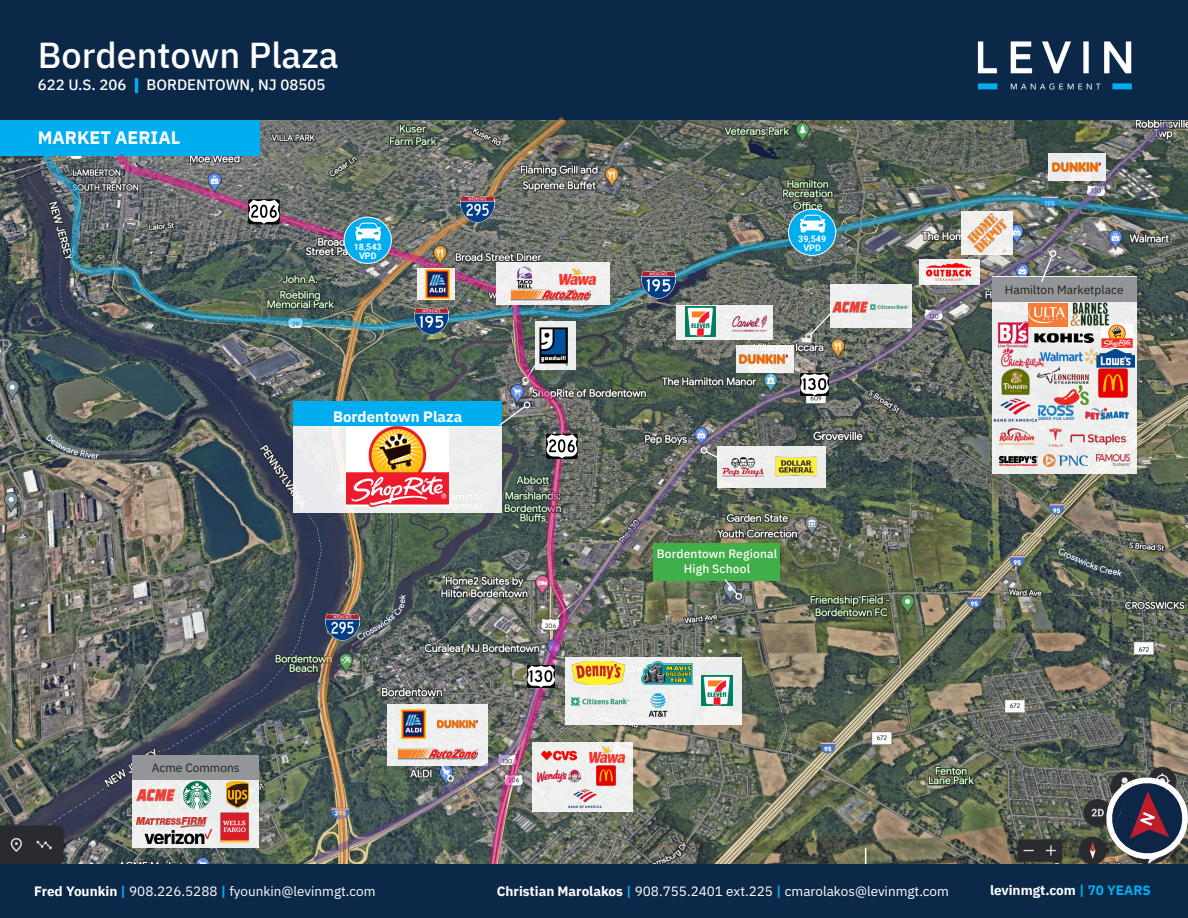
<style>
.page{position:relative;width:1188px;height:918px;background:#fff}
.page>*{position:absolute;margin:0;border:0;box-sizing:border-box;transform-origin:0 0}
.t1{font:500 36px "IBM Plex Sans";color:#fff}
.t2{font:700 18px "IBM Plex Sans";color:#fff}
.t3{font:500 15px "IBM Plex Sans";color:#fff}
.t4{font:700 15px "IBM Plex Sans";color:#fff}
.t5{font:13.5px "IBM Plex Sans";color:#fff}
.t6{font:700 13.5px "IBM Plex Sans";color:#fff}
.t7{font:12px "IBM Plex Sans";color:#231f20}
.t8{font:500 12px/14.4px "IBM Plex Sans";letter-spacing:.01em;color:#fff;text-align:center}
.t9{font:700 9px "Roboto";color:#fff}
.s1{font-weight:700;color:#00adef}
.s2{font-weight:700}
.s3{color:#00adef}
</style>
<div class="page">
<img style="left:0;top:120px;width:1188px;height:744px">
<div style="left:0;top:120px;width:259px;height:36px;background:#00adef"></div>
<div style="left:0;top:0;width:1188px;height:120px;background:#0b2848"></div>
<img style="left:977px;top:41px;width:155px;height:49px">
<img style="left:40px;top:152px;width:1148px;height:181px">
<img style="left:311px;top:118px;width:862px;height:746px">
<div style="left:654px;top:543px;width:126px;height:37px;background:#40ae49"></div>
<svg style="left:723px;top:579px;width:20px;height:22px"></svg>
<div style="left:961px;top:212px;width:52px;height:43px;background:#eff0ee"></div>
<svg style="left:919px;top:259px;width:60px;height:26px"></svg>
<img style="left:968px;top:214px;width:38px;height:39px">
<img style="left:926px;top:264px;width:45px;height:16px">
<svg style="left:992px;top:302px;width:145px;height:172px;fill:#edeeed"></svg>
<img style="left:1043px;top:350px;width:53px;height:13px">
<img style="left:1054px;top:386px;width:37px;height:18px">
<img style="left:1029px;top:303px;width:39px;height:23px">
<img style="left:1091px;top:368px;width:44px;height:30px">
<img style="left:1033px;top:332px;width:63px;height:12px">
<img style="left:1001px;top:348px;width:42px;height:19px">
<img style="left:1075px;top:428px;width:54px;height:20px">
<img style="left:1000px;top:366px;width:31px;height:30px">
<img style="left:1044px;top:451px;width:44px;height:19px">
<img style="left:1036px;top:365px;width:55px;height:20px">
<img style="left:1039px;top:406px;width:35px;height:14px">
<img style="left:999px;top:457px;width:38px;height:8px">
<img style="left:1084px;top:407px;width:47px;height:12px">
<img style="left:1036px;top:424px;width:39px;height:26px">
<img style="left:1096px;top:454px;width:35px;height:11px">
<img style="left:1096px;top:349px;width:38px;height:18px">
<img style="left:999px;top:429px;width:34px;height:16px">
<img style="left:995px;top:322px;width:37px;height:29px">
<img style="left:1102px;top:324px;width:31px;height:24px">
<img style="left:1071px;top:303px;width:39px;height:23px">
<img style="left:993px;top:397px;width:45px;height:26px">
<div style="left:992px;top:277px;width:145px;height:25px;background:#939598"></div>
<svg style="left:705px;top:450px;width:16px;height:10px"></svg>
<div style="left:700px;top:447px;width:8px;height:7px;border:1px solid #fff;border-radius:50%"></div>
<img style="left:641px;top:271px;width:34px;height:27px">
<img style="left:801px;top:374px;width:27px;height:21px">
<img style="left:114px;top:152px;width:456px;height:712px">
<img style="left:527px;top:666px;width:27px;height:22px">
<svg style="left:546px;top:434px;width:32px;height:25px"></svg>
<svg style="left:547px;top:434px;width:30px;height:25px"></svg>
<svg style="left:248px;top:199px;width:32px;height:25px"></svg>
<svg style="left:249px;top:200px;width:30px;height:24px"></svg>
<div style="left:344px;top:217px;width:47px;height:46px;background:#00adef;border-radius:50%"></div>
<div style="left:344px;top:217px;width:48px;height:47px;border:1px solid #fff;border-radius:50%"></div>
<svg style="left:355px;top:222px;width:26px;height:18px"></svg>
<div style="left:788px;top:209px;width:48px;height:46px;background:#00adef;border-radius:50%"></div>
<div style="left:788px;top:209px;width:48px;height:47px;border:1px solid #fff;border-radius:50%"></div>
<svg style="left:800px;top:214px;width:25px;height:18px"></svg>
<img style="left:325px;top:614px;width:34px;height:27px">
<img style="left:461px;top:195px;width:34px;height:27px">
<svg style="left:1040px;top:254px;width:14px;height:28px"></svg>
<div style="left:1050px;top:250px;width:6px;height:7px;border:1px solid #fff;border-radius:50%"></div>
<div style="left:1049px;top:153px;width:57px;height:28px;background:#eaeceb"></div>
<img style="left:1052px;top:162px;width:48px;height:19px">
<div style="left:497px;top:262px;width:113px;height:43px;background:#f0f0ef"></div>
<img style="left:517px;top:266px;width:16px;height:17px">
<img style="left:559px;top:268px;width:37px;height:17px">
<div style="left:418px;top:268px;width:37px;height:32px;background:#f0f0f0"></div>
<img style="left:425px;top:269px;width:25px;height:30px">
<img style="left:511px;top:283px;width:80px;height:24px">
<div style="left:132px;top:756px;width:127px;height:92px;background:#edeeed"></div>
<div style="left:132px;top:756px;width:127px;height:24px;background:#939598"></div>
<img style="left:137px;top:785px;width:37px;height:17px">
<img style="left:184px;top:781px;width:27px;height:27px">
<img style="left:227px;top:781px;width:22px;height:27px">
<img style="left:137px;top:818px;width:71px;height:9px">
<img style="left:220px;top:813px;width:28px;height:30px">
<img style="left:145px;top:830px;width:67px;height:14px">
<div style="left:0;top:864px;width:1188px;height:54px;background:#0b2848"></div>
<svg style="left:1104px;top:775px;width:84px;height:86px"></svg>
<p class="t1" style="left:38px;top:27px;width:302px">Bordentown Plaza</p>
<p class="t3" style="left:38px;top:73px;width:289px">622 U.S. 206 <span class="s1">|</span> BORDENTOWN, NJ 08505</p>
<p class="t2" style="left:38px;top:123px;width:144px">MARKET AERIAL</p>
<p class="t9" style="left:354px;top:240px;width:30px">18,543</p>
<p class="t9" style="left:359px;top:249px;width:19px">VPD</p>
<p class="t4" style="left:333px;top:404px;width:131px">Bordentown Plaza</p>
<p class="t7" style="left:152px;top:759px;width:90px">Acme Commons</p>
<p class="t9" style="left:798px;top:232px;width:30px">39,549</p>
<p class="t9" style="left:803px;top:242px;width:19px">VPD</p>
<p class="t8" style="left:657px;top:546px;width:122px">Bordentown Regional<br>High School</p>
<p class="t7" style="left:1005px;top:280px;width:120px">Hamilton Marketplace</p>
<p class="t5" style="left:34px;top:881px;width:343px"><span class="s2">Fred Younkin</span> <span class="s1">|</span> 908.226.5288 <span class="s1">|</span> fyounkin@levinmgt.com</p>
<p class="t5" style="left:497px;top:881px;width:454px"><span class="s2">Christian Marolakos</span> <span class="s1">|</span> 908.755.2401 ext.225 <span class="s1">|</span> cmarolakos@levinmgt.com</p>
<p class="t6" style="left:990px;top:880px;width:162px">levinmgt.com <span class="s3">| 70 YEARS</span></p>
</div>
